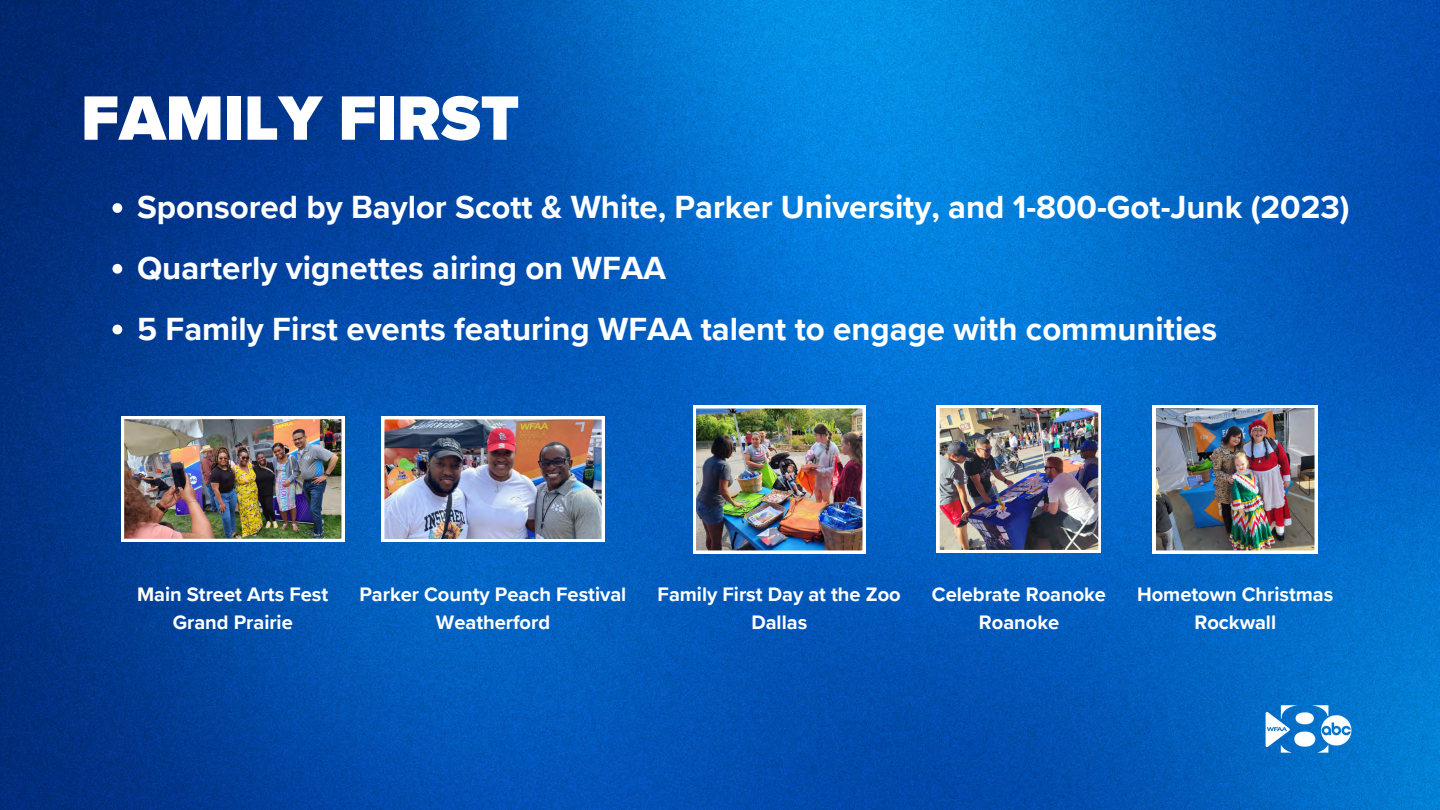
<style>
.page{position:relative;width:1440px;height:810px;background:#fff}
.page>*{position:absolute;margin:0;border:0;box-sizing:border-box;transform-origin:0 0}
.t1{font:900 65px "Proxima Nova";color:#fff}
.t2{font:700 33px "Proxima Nova";color:#fff}
.t3{font:700 20.1px "Proxima Nova";color:#fff}
</style>
<div class="page">
<img style="left:0;top:0;width:1440px;height:810px">
<img style="left:1257px;top:699px;width:102px;height:60px">
<img style="left:1153px;top:405px;width:164px;height:148px">
<img style="left:937px;top:405px;width:164px;height:148px">
<img style="left:693px;top:406px;width:173px;height:147px">
<img style="left:381px;top:416px;width:224px;height:126px">
<img style="left:121px;top:416px;width:223px;height:125px">
<svg style="left:112px;top:203px;width:10px;height:10px"></svg>
<svg style="left:112px;top:264px;width:10px;height:10px"></svg>
<svg style="left:112px;top:325px;width:10px;height:9px"></svg>
<p class="t1" style="left:81px;top:80px;width:440px">FAMILY FIRST</p>
<p class="t2" style="left:137px;top:188px;width:1214px">Sponsored by Baylor Scott &amp; White, Parker University, and 1-800-Got-Junk (2023)</p>
<p class="t2" style="left:137px;top:249px;width:530px">Quarterly vignettes airing on WFAA</p>
<p class="t2" style="left:137px;top:309px;width:1082px">5 Family First events featuring WFAA talent to engage with communities</p>
<p class="t3" style="left:137px;top:582px;width:193px">Main Street Arts Fest</p>
<p class="t3" style="left:173px;top:610px;width:122px">Grand Prairie</p>
<p class="t3" style="left:359px;top:582px;width:268px">Parker County Peach Festival</p>
<p class="t3" style="left:436px;top:610px;width:116px">Weatherford</p>
<p class="t3" style="left:658px;top:582px;width:245px">Family First Day at the Zoo</p>
<p class="t3" style="left:751px;top:610px;width:57px">Dallas</p>
<p class="t3" style="left:932px;top:582px;width:176px">Celebrate Roanoke</p>
<p class="t3" style="left:979px;top:610px;width:82px">Roanoke</p>
<p class="t3" style="left:1137px;top:582px;width:198px">Hometown Christmas</p>
<p class="t3" style="left:1195px;top:610px;width:83px">Rockwall</p>
</div>
